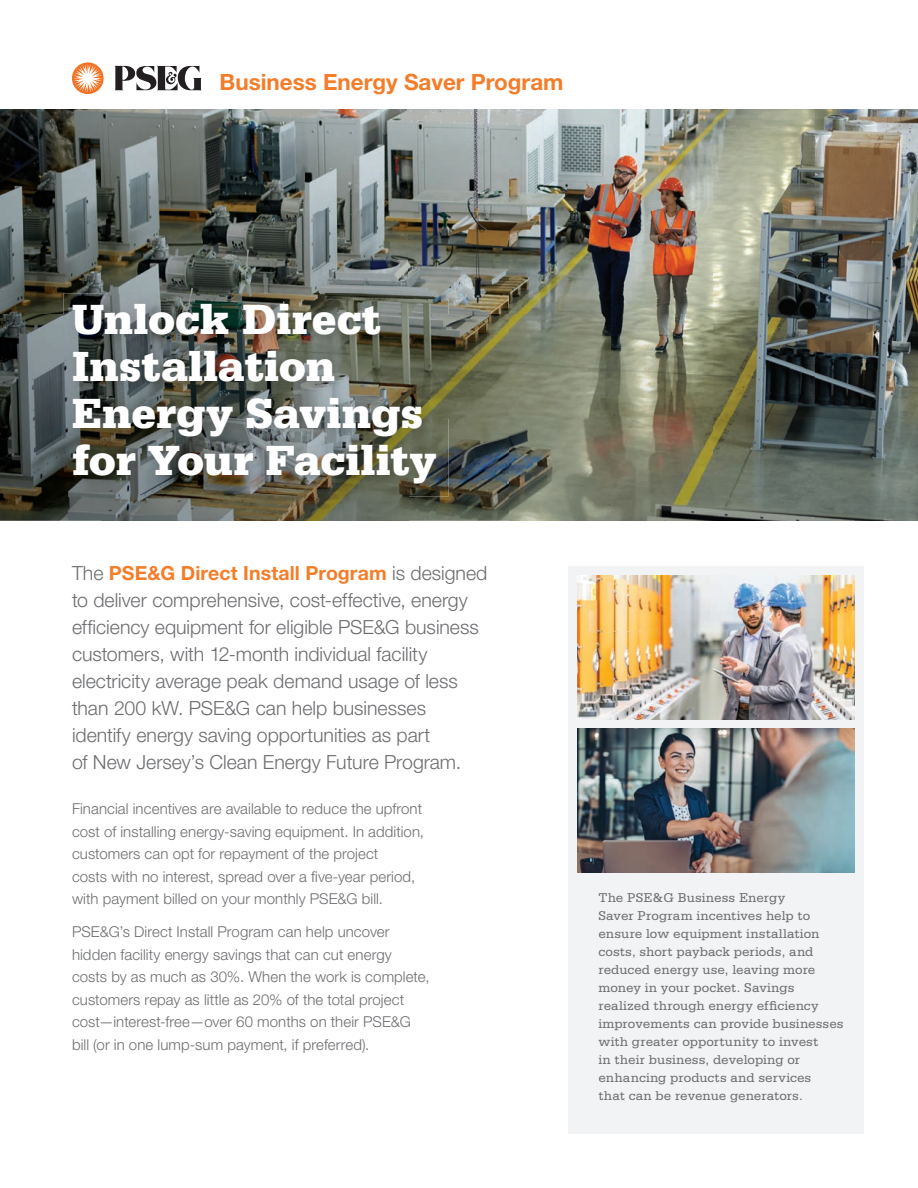
<style>
.page{position:relative;width:918px;height:1188px;background:#fff}
.page>*{position:absolute;margin:0;border:0;box-sizing:border-box;transform-origin:0 0}
.t1{font:900 44.55px/47.2px "Serifa Std";color:#fff}
.t2{font:700 22.5px "Helvetica Neue LT Std";color:#f47d2a}
.t3{font:300 19.5px/27px "Helvetica Neue LT Std";color:#6c6d70}
.t4{font:300 15px/22.5px "Helvetica Neue LT Std";letter-spacing:.005em;color:#6c6d70}
.t5{font:13.5px/18px "Serifa Std";letter-spacing:.005em;color:#6c6d70}
.s1{font-weight:700;color:#f47d2a}
</style>
<div class="page">
<div style="left:569px;top:566px;width:295px;height:568px;background:#f2f3f4"></div>
<img style="left:0;top:109px;width:918px;height:103px">
<img style="left:0;top:212px;width:102px;height:103px">
<img style="left:102px;top:212px;width:306px;height:82px">
<img style="left:408px;top:212px;width:510px;height:103px">
<img style="left:0;top:315px;width:63px;height:103px">
<img style="left:449px;top:315px;width:469px;height:103px">
<img style="left:0;top:418px;width:102px;height:103px">
<img style="left:408px;top:418px;width:510px;height:103px">
<img style="left:102px;top:497px;width:306px;height:24px">
<svg style="left:114px;top:65px;width:88px;height:25px"></svg>
<svg style="left:72px;top:62px;width:32px;height:32px"></svg>
<svg style="left:73px;top:64px;width:29px;height:29px"></svg>
<img style="left:578px;top:575px;width:277px;height:145px">
<img style="left:578px;top:729px;width:277px;height:144px">
<img style="left:401px;top:300px;width:48px;height:197px">
<img style="left:69px;top:493px;width:332px;height:4px">
<img style="left:63px;top:294px;width:239px;height:49px">
<img style="left:302px;top:294px;width:143px;height:6px">
<img style="left:63px;top:343px;width:6px;height:150px">
<img style="left:69px;top:300px;width:376px;height:193px">
<h2 class="t2" style="left:220px;top:68px;width:345px">Business Energy Saver Program</h2>
<h1 class="t1" style="left:72px;top:295px;width:366px">Unlock Direct<br>Installation<br>Energy Savings for Your Facility</h1>
<p class="t3" style="left:72px;top:559px;width:417px">The <span class="s1">PSE&amp;G Direct Install Program</span> is designed to deliver comprehensive, cost-effective, energy efficiency equipment for eligible PSE&amp;G business customers, with 12-month individual facility electricity average peak demand usage of less than 200 kW. PSE&amp;G can help businesses identify energy saving opportunities as part<br>of New Jersey’s Clean Energy Future Program.</p>
<p class="t4" style="left:72px;top:797px;width:354px">Financial incentives are available to reduce the upfront cost of installing energy-saving equipment. In addition, customers can opt for repayment of the project<br>costs with no interest, spread over a five-year period, with payment billed on your monthly PSE&amp;G bill.</p>
<p class="t4" style="left:72px;top:920px;width:359px">PSE&amp;G’s Direct Install Program can help uncover hidden facility energy savings that can cut energy costs by as much as 30%. When the work is complete, customers repay as little as 20% of the total project cost—interest-free—over 60 months on their PSE&amp;G bill (or in one lump-sum payment, if preferred).</p>
<p class="t5" style="left:598px;top:888px;width:247px">The PSE&amp;G Business Energy<br>Saver Program incentives help to ensure low equipment installation costs, short payback periods, and reduced energy use, leaving more money in your pocket. Savings realized through energy efficiency improvements can provide businesses with greater opportunity to invest<br>in their business, developing or enhancing products and services<br>that can be revenue generators.</p>
</div>
